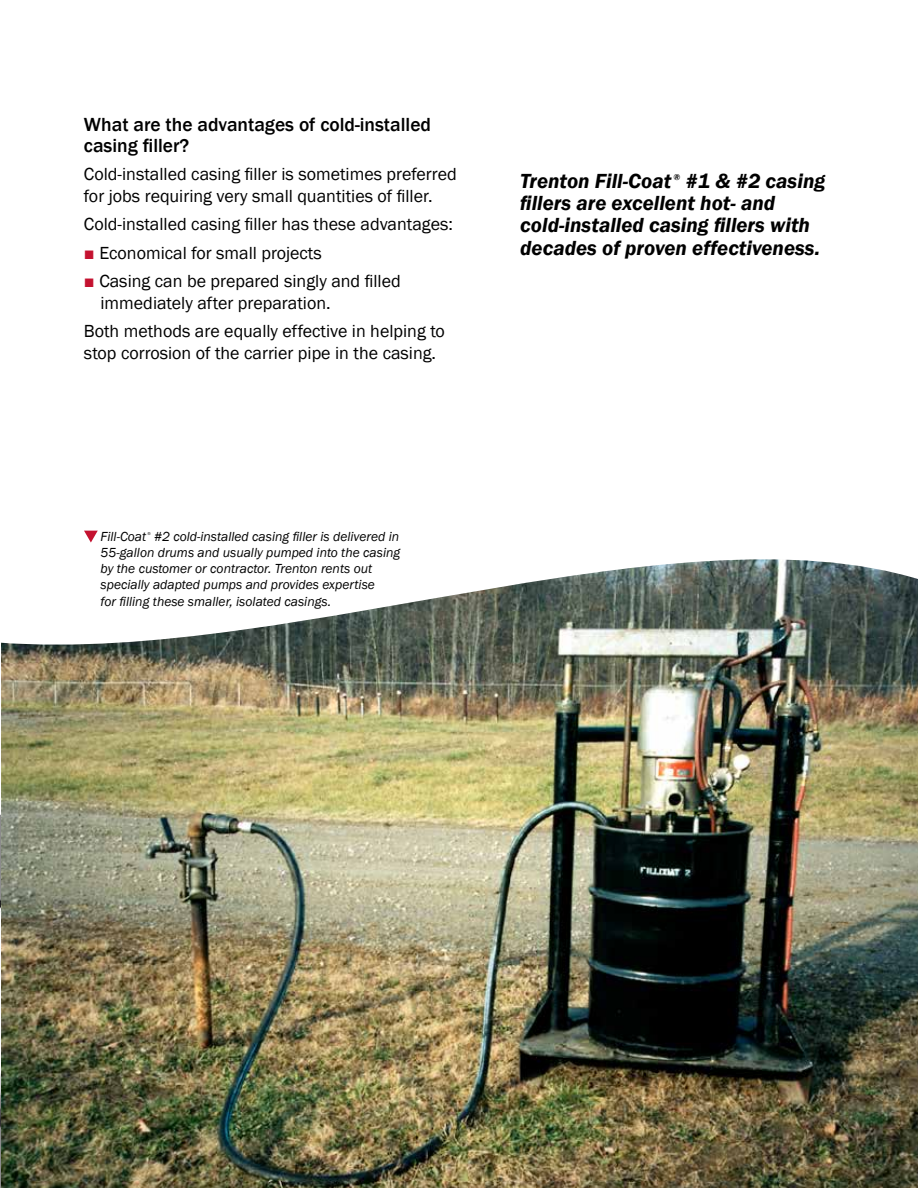
<style>
.page{position:relative;width:918px;height:1188px;background:#fff}
.page>*{position:absolute;margin:0;border:0;box-sizing:border-box;transform-origin:0 0}
.t1{font:italic 600 21px/22.5px "Franklin Gothic";color:#000}
.t2{font:500 19.5px/21px "Franklin Gothic";color:#000}
.t3{font:18px/21.6px "Franklin Gothic";color:#000}
.t4{font:italic 13.5px/16.2px "Franklin Gothic";color:#000}
.t5{font:italic 600 8.7px "Franklin Gothic";color:#000}
.t6{font:4.35px "Franklin Gothic";color:#000}
.s1{color:#c41230}
</style>
<div class="page">
<img style="left:0;top:836px;width:2px;height:352px">
<svg style="left:0;top:665px;width:2px;height:171px"></svg>
<img style="left:2px;top:665px;width:916px;height:523px">
<svg style="left:1px;top:530px;width:917px;height:135px"></svg>
<svg style="left:84px;top:531px;width:14px;height:12px"></svg>
<p class="t2" style="left:84px;top:114px;width:349px">What are the advantages of cold-installed casing filler?</p>
<p class="t3" style="left:84px;top:164px;width:374px">Cold-installed casing filler is sometimes preferred for jobs requiring very small quantities of filler.</p>
<p class="t3" style="left:84px;top:214px;width:370px">Cold-installed casing filler has these advantages:</p>
<p class="t3" style="left:84px;top:242px;width:239px"><span class="s1">■</span> Economical for small projects</p>
<p class="t3" style="left:101px;top:271px;width:302px;text-indent:-17px"><span class="s1">■</span> Casing can be prepared singly and filled immediately after preparation.</p>
<p class="t3" style="left:84px;top:321px;width:362px">Both methods are equally effective in helping to stop corrosion of the carrier pipe in the casing.</p>
<p class="t1" style="left:520px;top:169px;width:306px;text-indent:165px">#1 &amp; #2 casing fillers are excellent hot- and cold-installed casing fillers with decades of proven effectiveness.</p>
<p class="t1" style="left:520px;top:169px;width:153px">Trenton Fill-Coat</p>
<p class="t5" style="left:674px;top:171px;width:8px">®</p>
<p class="t4" style="left:101px;top:529px;width:301px;text-indent:54px">#2 cold-installed casing filler is delivered in 55-gallon drums and usually pumped into the casing by the customer or contractor. Trenton rents out specially adapted pumps and provides expertise<br>for filling these smaller, isolated casings.</p>
<p class="t4" style="left:101px;top:529px;width:47px">Fill-Coat</p>
<p class="t6" style="left:147px;top:531px;width:5px">®</p>
</div>
